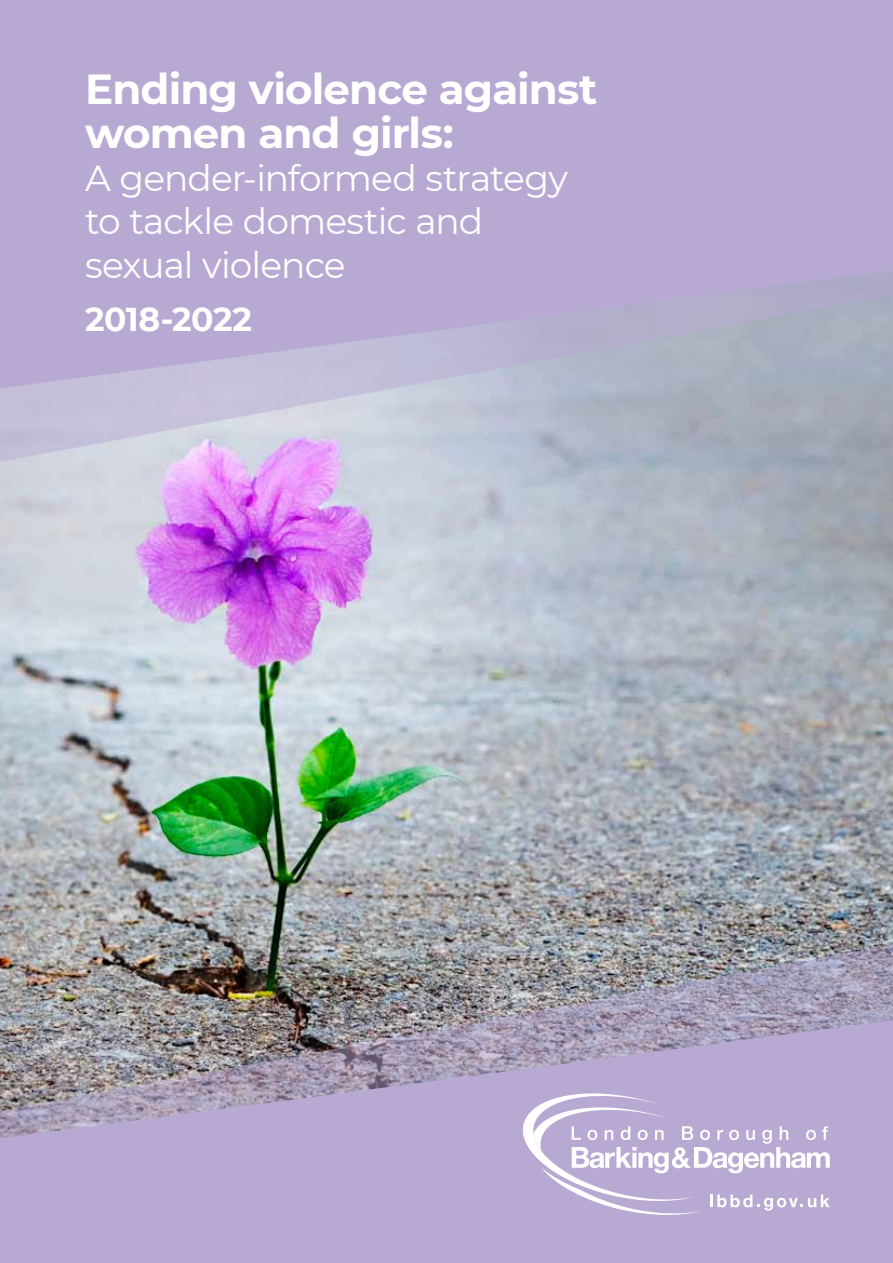
<style>
.page{position:relative;width:893px;height:1263px;background:#fff}
.page>*{position:absolute;margin:0;border:0;box-sizing:border-box;transform-origin:0 0}
.t1{font:700 42px/43.5px "Montserrat";letter-spacing:-.02em;color:#fff}
.t2{font:36px/43.2px "Montserrat";letter-spacing:-.025em;color:#fff}
.t3{font:700 33px "Montserrat";letter-spacing:-.01em;color:#fff}
</style>
<div class="page">
<img style="left:0;top:472px;width:893px;height:470px">
<div style="left:0;top:1178px;width:893px;height:85px;background:#b8a9d3"></div>
<div style="left:0;top:0;width:893px;height:236px;background:#b8a9d3"></div>
<img style="left:0;top:942px;width:893px;height:236px">
<svg style="left:0;top:236px;width:893px;height:236px;background:#b8b3d0"></svg>
<svg style="left:523px;top:1093px;width:307px;height:122px;background:#c3b7da"></svg>
<p class="t1" style="left:85px;top:66px;width:514px">Ending violence against women and girls:</p>
<p class="t2" style="left:85px;top:155px;width:484px">A gender-informed strategy to tackle domestic and sexual violence</p>
<p class="t3" style="left:85px;top:296px;width:168px">2018-2022</p>
</div>
